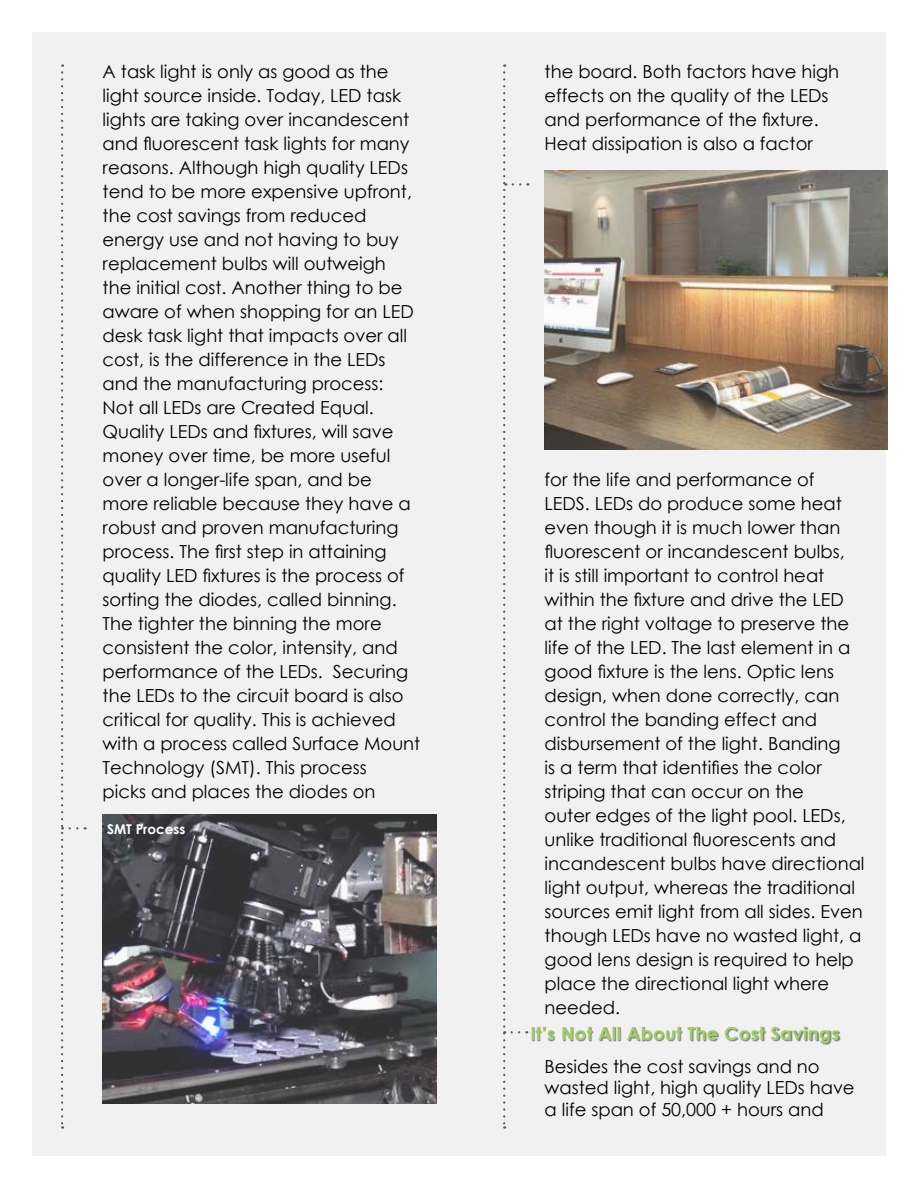
<style>
.page{position:relative;width:918px;height:1188px;background:#fff}
.page>*{position:absolute;margin:0;border:0;box-sizing:border-box;transform-origin:0 0}
.t1{font:18px/24px "Century Gothic";color:#000}
.t2{font:700 18px "Century Gothic";letter-spacing:.025em;color:#a0cf67}
.t3{font:700 13.5px "Century Gothic";color:#fff}
</style>
<div class="page">
<div style="left:32px;top:32px;width:854px;height:1124px;background:#f1f1f2"></div>
<img style="left:545px;top:171px;width:342px;height:279px">
<svg style="left:513px;top:183px;width:15px;height:3px"></svg>
<img style="left:103px;top:815px;width:333px;height:288px">
<svg style="left:61px;top:64px;width:2px;height:1065px"></svg>
<svg style="left:70px;top:827px;width:16px;height:2px"></svg>
<svg style="left:503px;top:64px;width:3px;height:1065px"></svg>
<div style="left:532px;top:1027px;width:308px;height:18px;background:#000;opacity:.5"></div>
<p class="t1" style="left:103px;top:59px;width:319px">A task light is only as good as the light source inside. Today, LED task lights are taking over incandescent and fluorescent task lights for many reasons. Although high quality LEDs tend to be more expensive upfront, the cost savings from reduced energy use and not having to buy replacement bulbs will outweigh<br>the initial cost. Another thing to be aware of when shopping for an LED desk task light that impacts over all cost, is the difference in the LEDs and the manufacturing process:<br>Not all LEDs are Created Equal.<br>Quality LEDs and fixtures, will save money over time, be more useful over a longer-life span, and be more reliable because they have a robust and proven manufacturing process. The first step in attaining quality LED fixtures is the process of sorting the diodes, called binning.<br>The tighter the binning the more consistent the color, intensity, and performance of the LEDs. Securing the LEDs to the circuit board is also critical for quality. This is achieved with a process called Surface Mount Technology (SMT). This process<br>picks and places the diodes on</p>
<p class="t1" style="left:545px;top:59px;width:296px">the board. Both factors have high effects on the quality of the LEDs and performance of the fixture.<br>Heat dissipation is also a factor</p>
<p class="t1" style="left:545px;top:467px;width:321px">for the life and performance of<br>LEDS. LEDs do produce some heat even though it is much lower than fluorescent or incandescent bulbs,<br>it is still important to control heat within the fixture and drive the LED at the right voltage to preserve the life of the LED. The last element in a good fixture is the lens. Optic lens design, when done correctly, can control the banding effect and disbursement of the light. Banding<br>is a term that identifies the color striping that can occur on the<br>outer edges of the light pool. LEDs, unlike traditional fluorescents and incandescent bulbs have directional light output, whereas the traditional sources emit light from all sides. Even though LEDs have no wasted light, a good lens design is required to help place the directional light where needed.</p>
<p class="t3" style="left:107px;top:818px;width:80px">SMT Process</p>
<p class="t2" style="left:530px;top:1020px;width:311px">It’s Not All About The Cost Savings</p>
<p class="t1" style="left:545px;top:1055px;width:312px;line-height:21.6px">Besides the cost savings and no wasted light, high quality LEDs have a life span of 50,000 + hours and</p>
</div>
